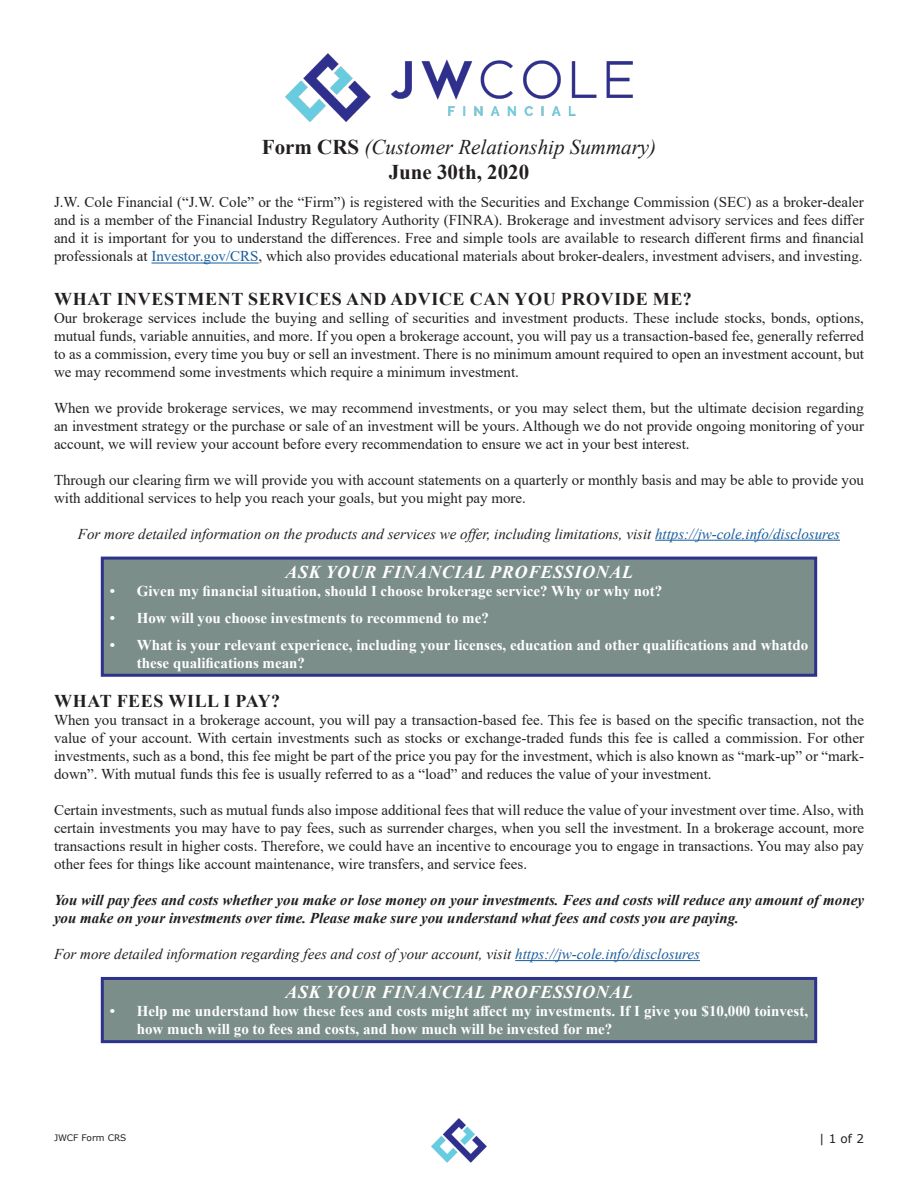
<style>
.page{position:relative;width:918px;height:1188px;background:#fff}
.page>*{position:absolute;margin:0;border:0;box-sizing:border-box;transform-origin:0 0}
.t1{font:italic 21px "Times New Roman";color:#231f20}
.t2{font:700 21px "Times New Roman";color:#231f20}
.t3{font:700 18px "Times New Roman";letter-spacing:.035em;color:#231f20}
.t4{font:italic 700 18px "Times New Roman";letter-spacing:.035em;color:#fff}
.t5{font:15px/18px "Times New Roman";color:#231f20;text-align:justify}
.t6{font:700 15px/18px "Times New Roman";color:#fff}
.t7{font:italic 15px "Times New Roman";color:#231f20}
.t8{font:italic 700 15px/18px "Times New Roman";color:#231f20}
.t9{font:12px "Verdana";color:#231f20}
.t10{font:9px "Verdana";color:#231f20}
.s1{font-weight:700;font-style:normal}
.s2{color:#175d9e}
</style>
<div class="page">
<img style="left:431px;top:1119px;width:56px;height:44px">
<img style="left:286px;top:54px;width:346px;height:67px">
<hr style="left:151px;top:263px;width:108px;height:1px;background:#175d9e">
<hr style="left:655px;top:540px;width:185px;height:1px;background:#175d9e">
<hr style="left:515px;top:960px;width:185px;height:1px;background:#175d9e">
<div style="left:102px;top:558px;width:714px;height:117px;background:#7c8e89"></div>
<div style="left:101px;top:557px;width:716px;height:120px;border:3px solid #2d328b"></div>
<div style="left:102px;top:978px;width:714px;height:64px;background:#7c8e89"></div>
<div style="left:101px;top:977px;width:716px;height:66px;border:3px solid #2d328b"></div>
<p class="t1" style="left:262px;top:132px;width:396px"><span class="s1">Form CRS</span> (Customer Relationship Summary)</p>
<p class="t2" style="left:389px;top:157px;width:142px">June 30th, 2020</p>
<p class="t5" style="left:54px;top:193px;width:812px">J.W. Cole Financial (“J.W. Cole” or the “Firm”) is registered with the Securities and Exchange Commission (SEC) as a broker-dealer and is a member of the Financial Industry Regulatory Authority (FINRA). Brokerage and investment advisory services and fees differ and it is important for you to understand the differences. Free and simple tools are available to research different firms and financial professionals at <span class="s2">Investor.gov/CRS</span>, which also provides educational materials about broker-dealers, investment advisers, and investing.</p>
<p class="t3" style="left:54px;top:286px;width:639px">WHAT INVESTMENT SERVICES AND ADVICE CAN YOU PROVIDE ME?</p>
<p class="t5" style="left:54px;top:308px;width:812px">Our brokerage services include the buying and selling of securities and investment products. These include stocks, bonds, options, mutual funds, variable annuities, and more. If you open a brokerage account, you will pay us a transaction‐based fee, generally referred to as a commission, every time you buy or sell an investment. There is no minimum amount required to open an investment account, but we may recommend some investments which require a minimum investment.</p>
<p class="t5" style="left:54px;top:398px;width:812px">When we provide brokerage services, we may recommend investments, or you may select them, but the ultimate decision regarding an investment strategy or the purchase or sale of an investment will be yours. Although we do not provide ongoing monitoring of your account, we will review your account before every recommendation to ensure we act in your best interest.</p>
<p class="t5" style="left:54px;top:470px;width:812px">Through our clearing firm we will provide you with account statements on a quarterly or monthly basis and may be able to provide you with additional services to help you reach your goals, but you might pay more.</p>
<p class="t7" style="left:78px;top:523px;width:764px">For more detailed information on the products and services we offer, including limitations, visit <span class="s2">https://jw-cole.info/disclosures</span></p>
<p class="t4" style="left:285px;top:559px;width:349px">ASK YOUR FINANCIAL PROFESSIONAL</p>
<p class="t6" style="left:110px;top:581px;width:554px">• Given my financial situation, should I choose brokerage service? Why or why not?</p>
<p class="t6" style="left:110px;top:608px;width:381px">• How will you choose investments to recommend to me?</p>
<p class="t6" style="left:137px;top:635px;width:673px;text-indent:-27px">• What is your relevant experience, including your licenses, education and other qualifications and whatdo these qualifications mean?</p>
<p class="t3" style="left:54px;top:688px;width:227px">WHAT FEES WILL I PAY?</p>
<p class="t5" style="left:54px;top:710px;width:812px">When you transact in a brokerage account, you will pay a transaction-based fee. This fee is based on the specific transaction, not the value of your account. With certain investments such as stocks or exchange-traded funds this fee is called a commission. For other investments, such as a bond, this fee might be part of the price you pay for the investment, which is also known as “mark-up” or “mark&shy;down”. With mutual funds this fee is usually referred to as a “load” and reduces the value of your investment.</p>
<p class="t5" style="left:54px;top:800px;width:812px">Certain investments, such as mutual funds also impose additional fees that will reduce the value of your investment over time. Also, with certain investments you may have to pay fees, such as surrender charges, when you sell the investment. In a brokerage account, more transactions result in higher costs. Therefore, we could have an incentive to encourage you to engage in transactions. You may also pay other fees for things like account maintenance, wire transfers, and service fees.</p>
<p class="t8" style="left:54px;top:891px;width:812px">You will pay fees and costs whether you make or lose money on your investments. Fees and costs will reduce any amount of money you make on your investments over time. Please make sure you understand what fees and costs you are paying.</p>
<p class="t7" style="left:54px;top:944px;width:648px">For more detailed information regarding fees and cost of your account, visit <span class="s2">https://jw-cole.info/disclosures</span></p>
<p class="t4" style="left:285px;top:980px;width:349px">ASK YOUR FINANCIAL PROFESSIONAL</p>
<p class="t6" style="left:137px;top:1002px;width:673px;text-indent:-27px">• Help me understand how these fees and costs might affect my investments. If I give you $10,000 toinvest, how much will go to fees and costs, and how much will be invested for me?</p>
<p class="t10" style="left:54px;top:1131px;width:74px">JWCF Form CRS</p>
<p class="t9" style="left:819px;top:1131px;width:46px">| 1 of 2</p>
</div>
